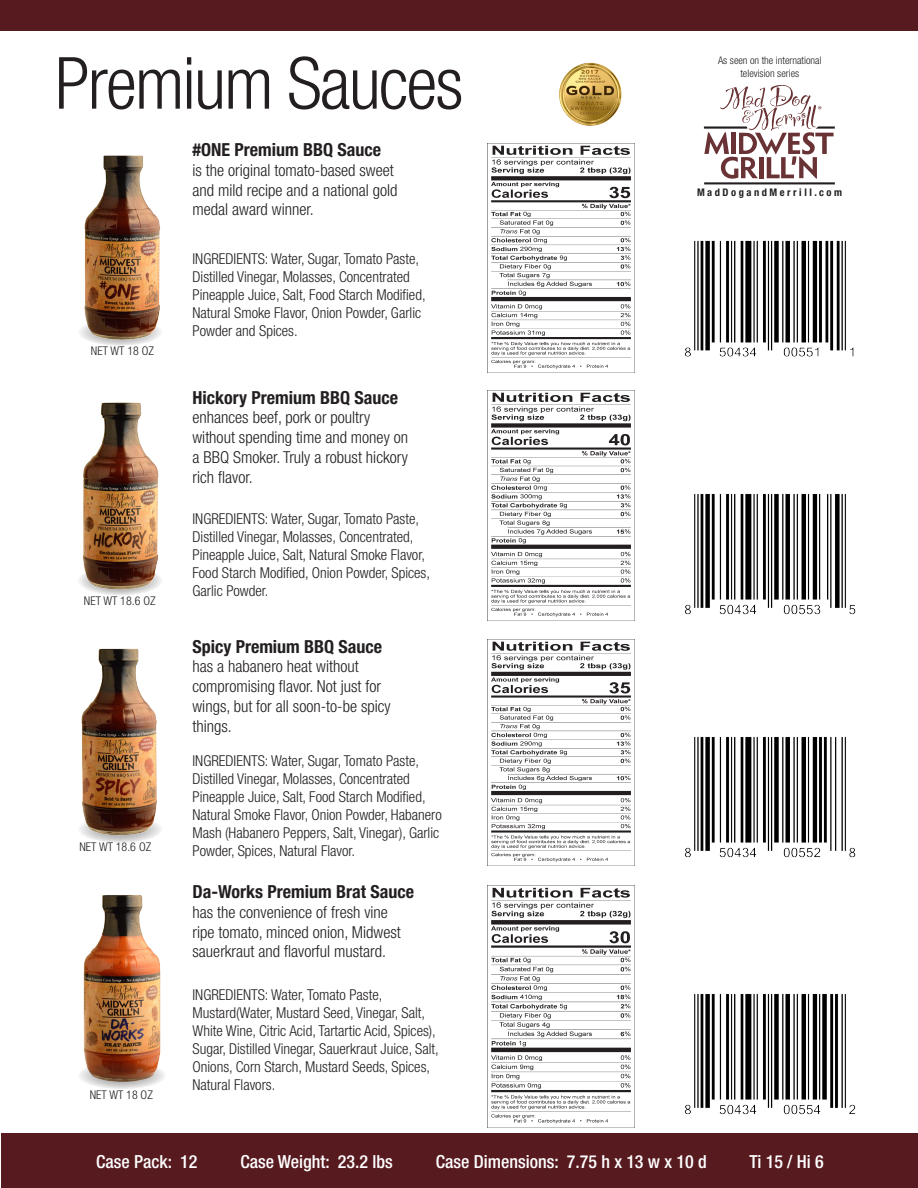
<style>
.page{position:relative;width:918px;height:1188px;background:#fff}
.page>*{position:absolute;margin:0;border:0;box-sizing:border-box;transform-origin:0 0}
.t1{font:300 condensed 72px "Helvetica Neue LT Std";letter-spacing:-.025em;color:#231f20}
.t2{font:700 condensed 18px "Helvetica Neue LT Std";color:#231f20}
.t3{font:500 condensed 18px "Helvetica Neue LT Std";color:#fff}
.t4{font:300 condensed 16.5px/19.8px "Helvetica Neue LT Std";color:#231f20}
.t5{font:300 condensed 15px/18px "Helvetica Neue LT Std";color:#231f20}
.t6{font:300 condensed 12px "Helvetica Neue LT Std";color:#231f20}
.t7{font:300 condensed 10.5px "Helvetica Neue LT Std";color:#231f20}
.t8{font:700 condensed 10.5px "Helvetica Neue LT Std";color:#231f20}
</style>
<div class="page">
<img style="left:83px;top:895px;width:78px;height:194px">
<img style="left:80px;top:648px;width:81px;height:195px">
<svg style="left:78px;top:1062px;width:89px;height:27px;background:#a68171"></svg>
<div style="left:1px;top:1134px;width:917px;height:54px;background:#571a1f"></div>
<div style="left:1px;top:0;width:917px;height:31px;background:#571a1f"></div>
<img style="left:80px;top:155px;width:81px;height:191px">
<img style="left:79px;top:402px;width:82px;height:193px">
<img style="left:684px;top:240px;width:170px;height:117px">
<img style="left:684px;top:736px;width:172px;height:122px">
<img style="left:684px;top:493px;width:172px;height:122px">
<img style="left:684px;top:993px;width:172px;height:122px">
<img style="left:487px;top:885px;width:148px;height:242px">
<img style="left:487px;top:640px;width:148px;height:225px">
<img style="left:487px;top:143px;width:148px;height:229px">
<img style="left:487px;top:391px;width:147px;height:230px">
<svg style="left:704px;top:85px;width:131px;height:99px"></svg>
<img style="left:559px;top:62px;width:63px;height:64px">
<p class="t1" style="left:55px;top:42px;width:410px">Premium Sauces</p>
<p class="t2" style="left:193px;top:139px;width:190px">#ONE Premium BBQ Sauce</p>
<p class="t4" style="left:193px;top:160px;width:207px">is the original tomato-based sweet and mild recipe and a national gold medal award winner.</p>
<p class="t6" style="left:91px;top:344px;width:65px">NET WT 18 OZ</p>
<p class="t6" style="left:84px;top:594px;width:73px">NET WT 18.6 OZ</p>
<p class="t6" style="left:79px;top:840px;width:73px">NET WT 18.6 OZ</p>
<p class="t6" style="left:90px;top:1088px;width:65px">NET WT 18 OZ</p>
<p class="t5" style="left:193px;top:249px;width:228px">INGREDIENTS: Water, Sugar, Tomato Paste,</p>
<p class="t5" style="left:193px;top:267px;width:219px">Distilled Vinegar, Molasses, Concentrated</p>
<p class="t5" style="left:193px;top:285px;width:235px">Pineapple Juice, Salt, Food Starch Modified,<br>Natural Smoke Flavor, Onion Powder, Garlic<br>Powder and Spices.</p>
<p class="t2" style="left:193px;top:386px;width:207px">Hickory Premium BBQ Sauce</p>
<p class="t4" style="left:193px;top:408px;width:217px">enhances beef, pork or poultry without spending time and money on a BBQ Smoker. Truly a robust hickory rich flavor.</p>
<p class="t5" style="left:193px;top:510px;width:228px">INGREDIENTS: Water, Sugar, Tomato Paste,</p>
<p class="t5" style="left:193px;top:528px;width:222px">Distilled Vinegar, Molasses, Concentrated,</p>
<p class="t5" style="left:193px;top:546px;width:239px">Pineapple Juice, Salt, Natural Smoke Flavor,<br>Food Starch Modified, Onion Powder, Spices,<br>Garlic Powder.</p>
<p class="t2" style="left:193px;top:635px;width:191px">Spicy Premium BBQ Sauce</p>
<p class="t4" style="left:193px;top:657px;width:168px">has a habanero heat without</p>
<p class="t4" style="left:193px;top:676px;width:200px">compromising flavor. Not just for wings, but for all soon-to-be spicy things.</p>
<p class="t5" style="left:193px;top:752px;width:251px">INGREDIENTS: Water, Sugar, Tomato Paste, Distilled Vinegar, Molasses, Concentrated Pineapple Juice, Salt, Food Starch Modified, Natural Smoke Flavor, Onion Powder, Habanero Mash (Habanero Peppers, Salt, Vinegar), Garlic Powder, Spices, Natural Flavor.</p>
<p class="t2" style="left:193px;top:881px;width:223px">Da-Works Premium Brat Sauce</p>
<p class="t4" style="left:193px;top:902px;width:210px">has the convenience of fresh vine ripe tomato, minced onion, Midwest sauerkraut and flavorful mustard.</p>
<p class="t5" style="left:193px;top:986px;width:191px">INGREDIENTS: Water, Tomato Paste,</p>
<p class="t5" style="left:193px;top:1004px;width:248px">Mustard(Water, Mustard Seed, Vinegar, Salt, White Wine, Citric Acid, Tartartic Acid, Spices), Sugar, Distilled Vinegar, Sauerkraut Juice, Salt, Onions, Corn Starch, Mustard Seeds, Spices, Natural Flavors.</p>
<p class="t7" style="left:718px;top:54px;width:105px">As seen on the international</p>
<p class="t7" style="left:740px;top:67px;width:60px">television series</p>
<p class="t8" style="left:697px;top:186px;width:146px">M a d D o g a n d M e r r i l l . c o m</p>
<p class="t3" style="left:96px;top:1151px;width:103px">Case Pack: 12</p>
<p class="t3" style="left:241px;top:1151px;width:154px">Case Weight: 23.2 lbs</p>
<p class="t3" style="left:436px;top:1151px;width:272px">Case Dimensions: 7.75 h x 13 w x 10 d</p>
<p class="t3" style="left:749px;top:1151px;width:76px">Ti 15 / Hi 6</p>
</div>
